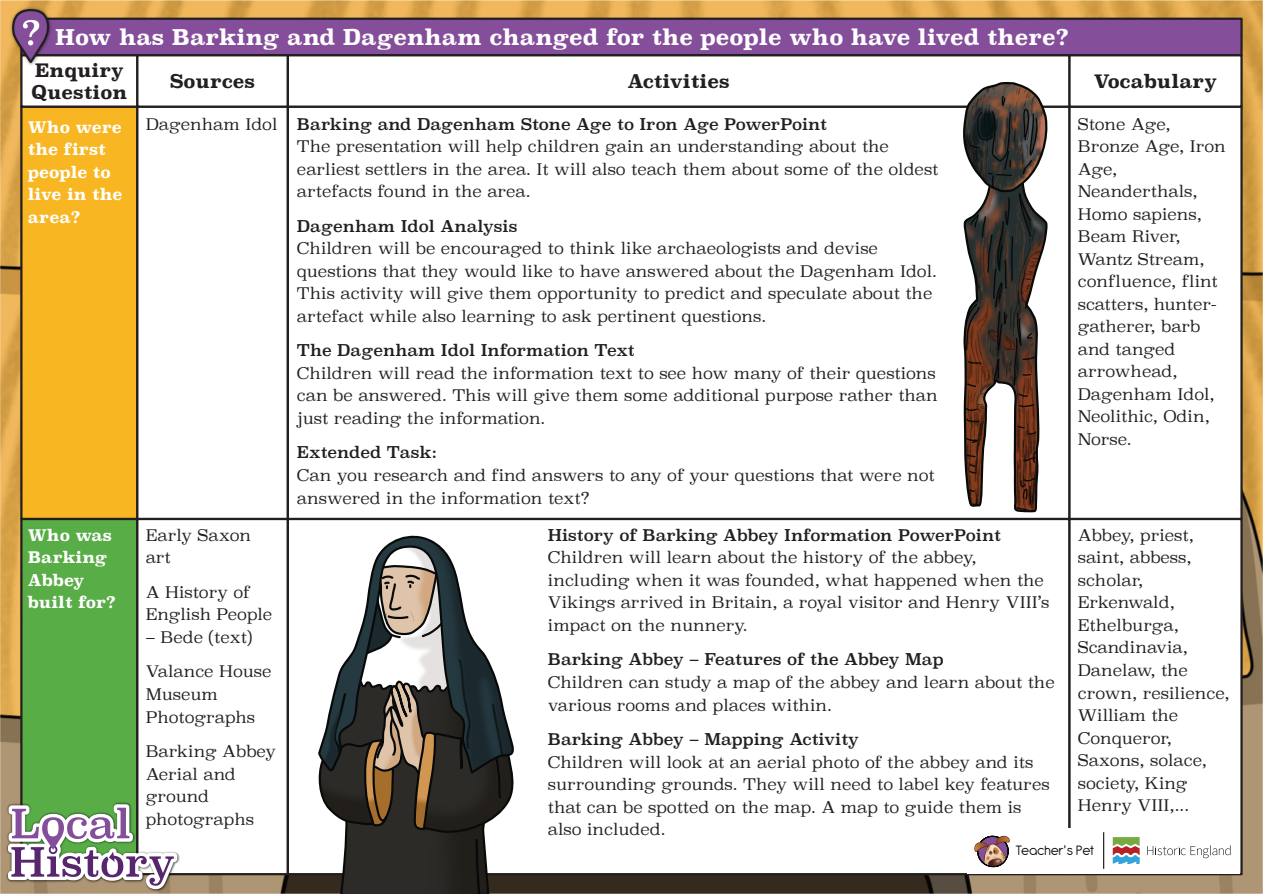
<style>
.page{position:relative;width:1263px;height:894px;background:#fff}
.page>*{position:absolute;margin:0;border:0;box-sizing:border-box;transform-origin:0 0}
.t1{font:700 21.6px "Superclarendon";color:#fff}
.t2{font:700 18.45px/21.1px "Superclarendon";color:#231f20}
.t3{font:300 15.9px/22.5px "Superclarendon";color:#231f20}
.t4{font:15.9px "Superclarendon";color:#231f20}
.t5{font:700 15.9px/22.5px "Superclarendon";color:#fff}
.t6{font:14.7px "Antipasto";letter-spacing:-.01em;color:#080a0a}
</style>
<div class="page">
<img style="left:0;top:0;width:1262px;height:893px">
<div style="left:20px;top:105px;width:118px;height:415px;background:#f8b722;border:2px solid #231f20"></div>
<div style="left:20px;top:517px;width:118px;height:357px;background:#58ad46;border:2px solid #231f20"></div>
<div style="left:136px;top:105px;width:153px;height:415px;background:#fff;border:2px solid #231f20"></div>
<div style="left:136px;top:517px;width:153px;height:357px;background:#fff;border:2px solid #231f20"></div>
<div style="left:1068px;top:105px;width:175px;height:415px;background:#fff;border:2px solid #231f20"></div>
<div style="left:1068px;top:517px;width:175px;height:357px;background:#fff;border:2px solid #231f20"></div>
<div style="left:287px;top:105px;width:783px;height:415px;background:#fff;border:2px solid #231f20"></div>
<div style="left:20px;top:54px;width:118px;height:54px;background:#fff;border:2px solid #231f20"></div>
<div style="left:136px;top:54px;width:153px;height:54px;background:#fff;border:2px solid #231f20"></div>
<div style="left:1068px;top:54px;width:175px;height:54px;background:#fff;border:2px solid #231f20"></div>
<div style="left:287px;top:54px;width:783px;height:54px;background:#fff;border:2px solid #231f20"></div>
<div style="left:20px;top:18px;width:1223px;height:38px;background:#854e9a;border:2px solid #231f20"></div>
<div style="left:287px;top:517px;width:783px;height:357px;background:#fff;border:2px solid #231f20"></div>
<img style="left:10px;top:7px;width:43px;height:60px">
<svg style="left:11px;top:8px;width:40px;height:56px"></svg>
<img style="left:6px;top:802px;width:173px;height:88px">
<svg style="left:8px;top:804px;width:169px;height:84px"></svg>
<div style="left:967px;top:827px;width:273px;height:45px;background:#fff"></div>
<svg style="left:1113px;top:837px;width:27px;height:26px"></svg>
<svg style="left:1147px;top:845px;width:83px;height:12px"></svg>
<svg style="left:973px;top:835px;width:42px;height:38px"></svg>
<hr style="left:1103px;top:831px;width:1px;height:37px;background:#231f20">
<svg style="left:316px;top:788px;width:206px;height:105px"></svg>
<svg style="left:318px;top:535px;width:196px;height:253px"></svg>
<svg style="left:960px;top:81px;width:90px;height:432px"></svg>
<h1 class="t1" style="left:55px;top:28px;width:1015px">How has Barking and Dagenham changed for the people who have lived there?</h1>
<p class="t2" style="left:31px;top:62px;width:97px">Enquiry<br>Question</p>
<p class="t2" style="left:170px;top:72px;width:86px">Sources</p>
<p class="t2" style="left:627px;top:72px;width:104px">Activities</p>
<p class="t2" style="left:1094px;top:72px;width:125px">Vocabulary</p>
<p class="t5" style="left:28px;top:117px;width:96px">Who were the first people to live in the area?</p>
<p class="t3" style="left:146px;top:114px;width:133px">Dagenham Idol</p>
<p class="t4" style="left:297px;top:117px;width:531px">Barking and Dagenham Stone Age to Iron Age PowerPoint</p>
<p class="t3" style="left:297px;top:136px;width:593px">The presentation will help children gain an understanding about the</p>
<p class="t3" style="left:297px;top:159px;width:643px">earliest settlers in the area. It will also teach them about some of the oldest</p>
<p class="t3" style="left:297px;top:181px;width:235px">artefacts found in the area.</p>
<p class="t4" style="left:297px;top:219px;width:222px">Dagenham Idol Analysis</p>
<p class="t3" style="left:297px;top:238px;width:582px">Children will be encouraged to think like archaeologists and devise</p>
<p class="t3" style="left:297px;top:261px;width:641px">questions that they would like to have answered about the Dagenham Idol.</p>
<p class="t3" style="left:297px;top:283px;width:637px">This activity will give them opportunity to predict and speculate about the</p>
<p class="t3" style="left:297px;top:306px;width:471px">artefact while also learning to ask pertinent questions.</p>
<p class="t4" style="left:297px;top:344px;width:339px">The Dagenham Idol Information Text</p>
<p class="t3" style="left:297px;top:363px;width:640px">Children will read the information text to see how many of their questions</p>
<p class="t3" style="left:297px;top:385px;width:642px">can be answered. This will give them some additional purpose rather than</p>
<p class="t3" style="left:297px;top:408px;width:250px">just reading the information.</p>
<p class="t4" style="left:297px;top:446px;width:141px">Extended Task:</p>
<p class="t3" style="left:297px;top:465px;width:639px">Can you research and find answers to any of your questions that were not</p>
<p class="t3" style="left:297px;top:487px;width:294px">answered in the information text?</p>
<p class="t5" style="left:28px;top:525px;width:90px">Who was<br>Barking<br>Abbey built for?</p>
<p class="t3" style="left:146px;top:525px;width:107px">Early Saxon art</p>
<p class="t3" style="left:146px;top:582px;width:128px">A History of<br>English People</p>
<p class="t3" style="left:146px;top:621px;width:127px;line-height:34.5px">– Bede (text)<br>Valance House</p>
<p class="t3" style="left:146px;top:684px;width:111px">Museum<br>Photographs</p>
<p class="t3" style="left:146px;top:741px;width:132px">Barking Abbey<br>Aerial and ground photographs</p>
<p class="t4" style="left:548px;top:528px;width:454px">History of Barking Abbey Information PowerPoint</p>
<p class="t3" style="left:548px;top:547px;width:430px">Children will learn about the history of the abbey,</p>
<p class="t3" style="left:548px;top:570px;width:498px">including when it was founded, what happened when the</p>
<p class="t3" style="left:548px;top:592px;width:503px">Vikings arrived in Britain, a royal visitor and Henry VIII’s</p>
<p class="t3" style="left:548px;top:615px;width:201px">impact on the nunnery.</p>
<p class="t4" style="left:548px;top:653px;width:397px">Barking Abbey – Features of the Abbey Map</p>
<p class="t3" style="left:548px;top:672px;width:508px">Children can study a map of the abbey and learn about the</p>
<p class="t3" style="left:548px;top:694px;width:286px">various rooms and places within.</p>
<p class="t4" style="left:548px;top:732px;width:313px">Barking Abbey – Mapping Activity</p>
<p class="t3" style="left:548px;top:751px;width:487px">Children will look at an aerial photo of the abbey and its</p>
<p class="t3" style="left:548px;top:774px;width:503px">surrounding grounds. They will need to label key features</p>
<p class="t3" style="left:548px;top:796px;width:475px">that can be spotted on the map. A map to guide them is</p>
<p class="t3" style="left:548px;top:819px;width:119px">also included.</p>
<p class="t3" style="left:1078px;top:114px;width:149px">Stone Age,<br>Bronze Age, Iron<br>Age,<br>Neanderthals,<br>Homo sapiens,<br>Beam River,<br>Wantz Stream, confluence, flint scatters, hunter&shy;gatherer, barb and tanged arrowhead,<br>Dagenham Idol,<br>Neolithic, Odin,<br>Norse.</p>
<p class="t3" style="left:1078px;top:525px;width:153px">Abbey, priest, saint, abbess, scholar,<br>Erkenwald,<br>Ethelburga,<br>Scandinavia,<br>Danelaw, the crown, resilience,<br>William the<br>Conqueror,<br>Saxons, solace, society, King<br>Henry VIII,...</p>
<p class="t6" style="left:1016px;top:845px;width:80px">Teacher's Pet</p>
</div>
